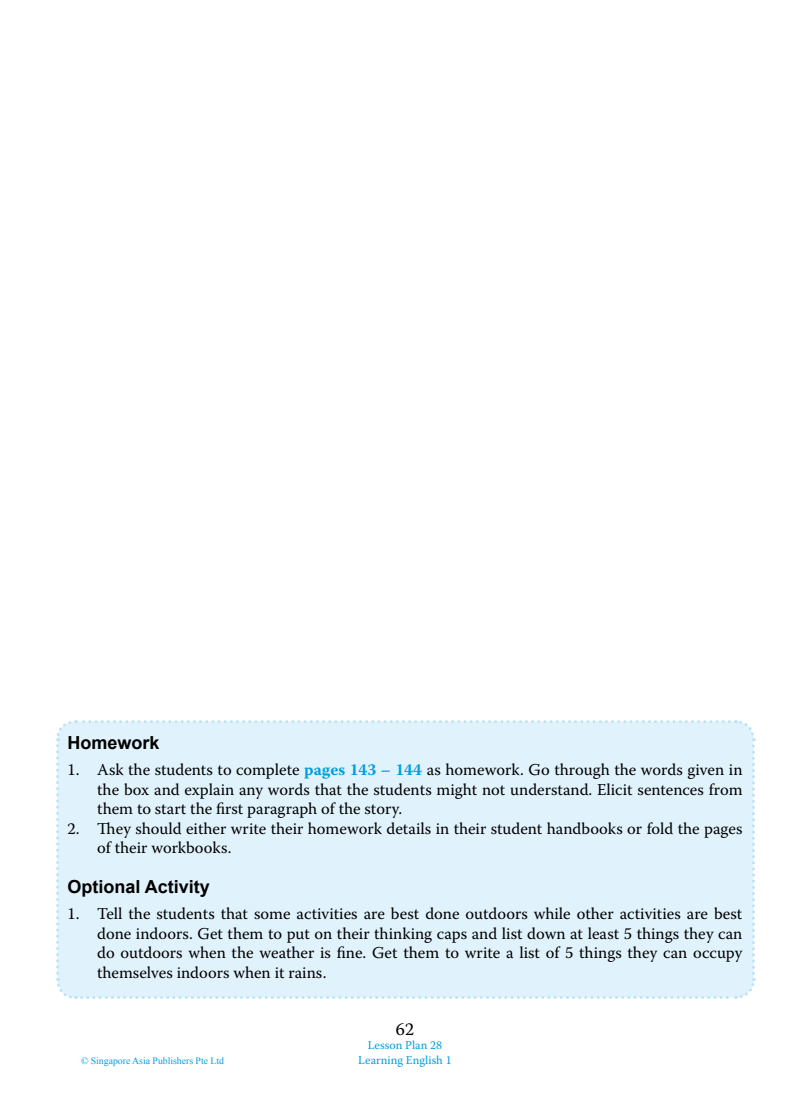
<style>
.page{position:relative;width:810px;height:1107px;background:#fff}
.page>*{position:absolute;margin:0;border:0;box-sizing:border-box;transform-origin:0 0}
.t1{font:700 18px "Arial";color:#000}
.t2{font:18px "Warnock Pro";color:#000}
.t3{font:16.5px/19.5px "Warnock Pro";color:#000;text-align:justify}
.t4{font:12px/14.4px "Warnock Pro";color:#009ee0;text-align:center}
.t5{font:9.75px "Times New Roman";color:#009ee0}
.s1{font-weight:700;color:#009ee0}
</style>
<div class="page">
<div style="left:56px;top:720px;width:700px;height:279px;background:#e0f2fb"></div>
<p class="t1" style="left:68px;top:731px;width:94px">Homework</p>
<p class="t3" style="left:97px;top:760px;width:647px;text-indent:-30px">1. Ask the students to complete <span class="s1">pages 143 – 144</span> as homework. Go through the words given in the box and explain any words that the students might not understand. Elicit sentences from them to start the first paragraph of the story.</p>
<p class="t3" style="left:97px;top:819px;width:647px;text-indent:-30px">2. They should either write their homework details in their student handbooks or fold the pages of their workbooks.</p>
<p class="t1" style="left:68px;top:875px;width:144px">Optional Activity</p>
<p class="t3" style="left:97px;top:904px;width:647px;text-indent:-30px">1. Tell the students that some activities are best done outdoors while other activities are best done indoors. Get them to put on their thinking caps and list down at least 5 things they can do outdoors when the weather is fine. Get them to write a list of 5 things they can occupy themselves indoors when it rains.</p>
<p class="t5" style="left:81px;top:1054px;width:145px">© Singapore Asia Publishers Pte Ltd</p>
<p class="t2" style="left:396px;top:1018px;width:20px">62</p>
<p class="t4" style="left:358px;top:1038px;width:95px">Lesson Plan 28<br>Learning English 1</p>
</div>
